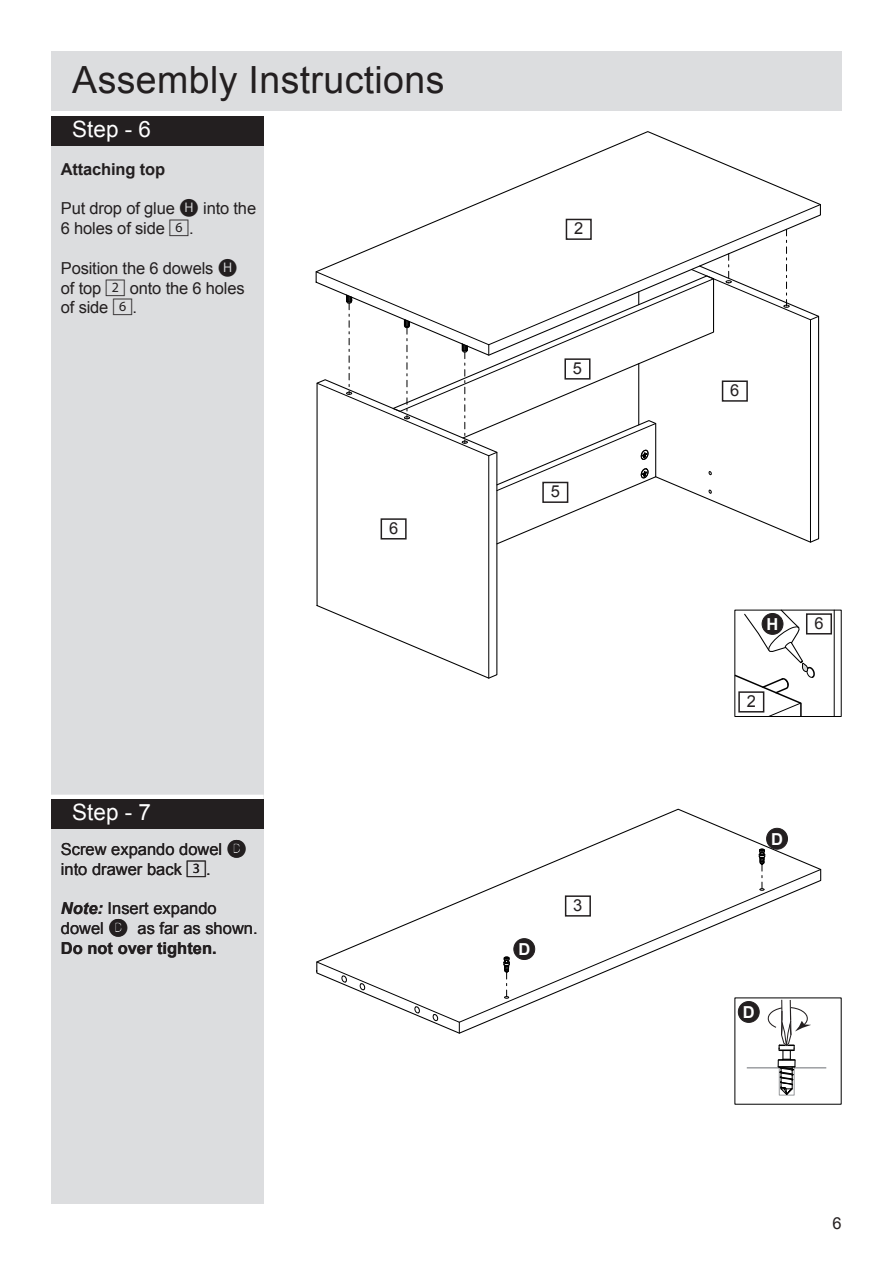
<style>
.page{position:relative;width:893px;height:1263px;background:#fff}
.page>*{position:absolute;margin:0;border:0;box-sizing:border-box;transform-origin:0 0}
.t1{font:37.5px "Arial";letter-spacing:.01em;color:#231f20}
.t2{font:22.5px "Arial";color:#fff}
.t3{font:16.5px/19.8px "Arial";letter-spacing:-.01em;color:#231f20}
.t4{font:700 16.5px "Arial";letter-spacing:-.01em;color:#231f20}
.t5{font:700 16.5px "Arial";color:#fff}
.t6{font:16.5px "Nijpels";color:#231f20}
.s1{font-family:"Nijpels"}
.s2{font-weight:700;font-style:italic}
.s3{font-weight:700}
</style>
<div class="page">
<div style="left:51px;top:116px;width:213px;height:1087px;background:#dcdddf"></div>
<div style="left:51px;top:116px;width:213px;height:30px;background:#231f20"></div>
<div style="left:51px;top:51px;width:791px;height:60px;background:#dcdddf"></div>
<div style="left:51px;top:795px;width:213px;height:5px;background:#fff"></div>
<div style="left:51px;top:799px;width:213px;height:30px;background:#231f20"></div>
<svg style="left:316px;top:545px;width:182px;height:134px"></svg>
<svg style="left:416px;top:131px;width:405px;height:98px"></svg>
<svg style="left:315px;top:229px;width:504px;height:316px"></svg>
<svg style="left:734px;top:610px;width:82px;height:107px"></svg>
<hr style="left:834px;top:610px;width:1px;height:106px;background:#000">
<svg style="left:318px;top:808px;width:504px;height:226px"></svg>
<svg style="left:316px;top:961px;width:144px;height:73px"></svg>
<svg style="left:758px;top:845px;width:8px;height:46px"></svg>
<svg style="left:503px;top:954px;width:7px;height:45px"></svg>
<hr style="left:747px;top:1067px;width:32px;height:1px;background:#9d9fa2">
<hr style="left:794px;top:1067px;width:32px;height:1px;background:#9d9fa2">
<svg style="left:766px;top:942px;width:45px;height:163px"></svg>
<div style="left:738px;top:1001px;width:21px;height:21px;background:#231f20;border-radius:50%"></div>
<div style="left:738px;top:1001px;width:21px;height:21px;border:1px solid #231f20;border-radius:50%"></div>
<div style="left:762px;top:613px;width:21px;height:21px;background:#231f20;border-radius:50%"></div>
<div style="left:762px;top:613px;width:21px;height:21px;border:1px solid #231f20;border-radius:50%"></div>
<div style="left:564px;top:359px;width:25px;height:20px;background:#fff"></div>
<div style="left:564px;top:358px;width:26px;height:22px;border:2px solid #231f20"></div>
<div style="left:380px;top:519px;width:25px;height:20px;background:#fff"></div>
<div style="left:381px;top:518px;width:26px;height:21px;border:2px solid #231f20"></div>
<div style="left:542px;top:482px;width:25px;height:20px;background:#fff"></div>
<div style="left:542px;top:482px;width:26px;height:21px;border:2px solid #231f20"></div>
<div style="left:722px;top:381px;width:24px;height:20px;background:#fff"></div>
<div style="left:722px;top:380px;width:26px;height:22px;border:2px solid #231f20"></div>
<div style="left:806px;top:614px;width:24px;height:20px;background:#fff"></div>
<div style="left:806px;top:613px;width:26px;height:21px;border:2px solid #231f20"></div>
<div style="left:566px;top:219px;width:24px;height:20px;background:#fff"></div>
<div style="left:566px;top:219px;width:26px;height:21px;border:2px solid #231f20"></div>
<div style="left:565px;top:896px;width:24px;height:20px;background:#fff"></div>
<div style="left:565px;top:895px;width:26px;height:21px;border:2px solid #231f20"></div>
<div style="left:767px;top:828px;width:20px;height:21px;background:#231f20;border-radius:50%"></div>
<div style="left:766px;top:828px;width:22px;height:21px;border:1px solid #231f20;border-radius:50%"></div>
<div style="left:514px;top:939px;width:21px;height:20px;background:#231f20;border-radius:50%"></div>
<div style="left:514px;top:938px;width:21px;height:22px;border:1px solid #231f20;border-radius:50%"></div>
<h1 class="t1" style="left:72px;top:55px;width:374px">Assembly Instructions</h1>
<h2 class="t2" style="left:72px;top:115px;width:80px">Step - 6</h2>
<p class="t4" style="left:61px;top:158px;width:106px">Attaching top</p>
<p class="t3" style="left:61px;top:199px;width:197px">Put drop of glue <span class="s1">H</span> into the<br>6 holes of side <span class="s1">6</span>.</p>
<p class="t3" style="left:61px;top:258px;width:185px">Position the 6 dowels <span class="s1">H </span>of top <span class="s1">2</span> onto the 6 holes of side <span class="s1">6</span>.</p>
<p class="t3" style="left:389px;top:518px;width:11px">6</p>
<p class="t3" style="left:574px;top:219px;width:11px">2</p>
<p class="t3" style="left:573px;top:359px;width:11px">5</p>
<p class="t3" style="left:551px;top:482px;width:11px">5</p>
<h2 class="t2" style="left:72px;top:798px;width:80px">Step - 7</h2>
<p class="t3" style="left:61px;top:839px;width:187px">Screw expando dowel <span class="s1">D </span>into drawer back <span class="s1">3</span>.</p>
<p class="t3" style="left:61px;top:899px;width:198px"><span class="s2">Note:</span> Insert expando dowel <span class="s1">D</span> as far as shown.<br><span class="s3">Do not over tighten.</span></p>
<p class="t6" style="left:227px;top:840px;width:21px">B</p>
<p class="t6" style="left:109px;top:919px;width:21px">B</p>
<p class="t5" style="left:518px;top:938px;width:13px">D</p>
<p class="t3" style="left:573px;top:896px;width:11px">3</p>
<p class="t3" style="left:730px;top:381px;width:11px">6</p>
<p class="t5" style="left:767px;top:613px;width:13px">H</p>
<p class="t3" style="left:747px;top:691px;width:11px">2</p>
<p class="t3" style="left:814px;top:613px;width:11px">6</p>
<p class="t5" style="left:771px;top:828px;width:13px">D</p>
<p class="t5" style="left:743px;top:1001px;width:13px">D</p>
<p class="t3" style="left:832px;top:1214px;width:11px">6</p>
</div>
